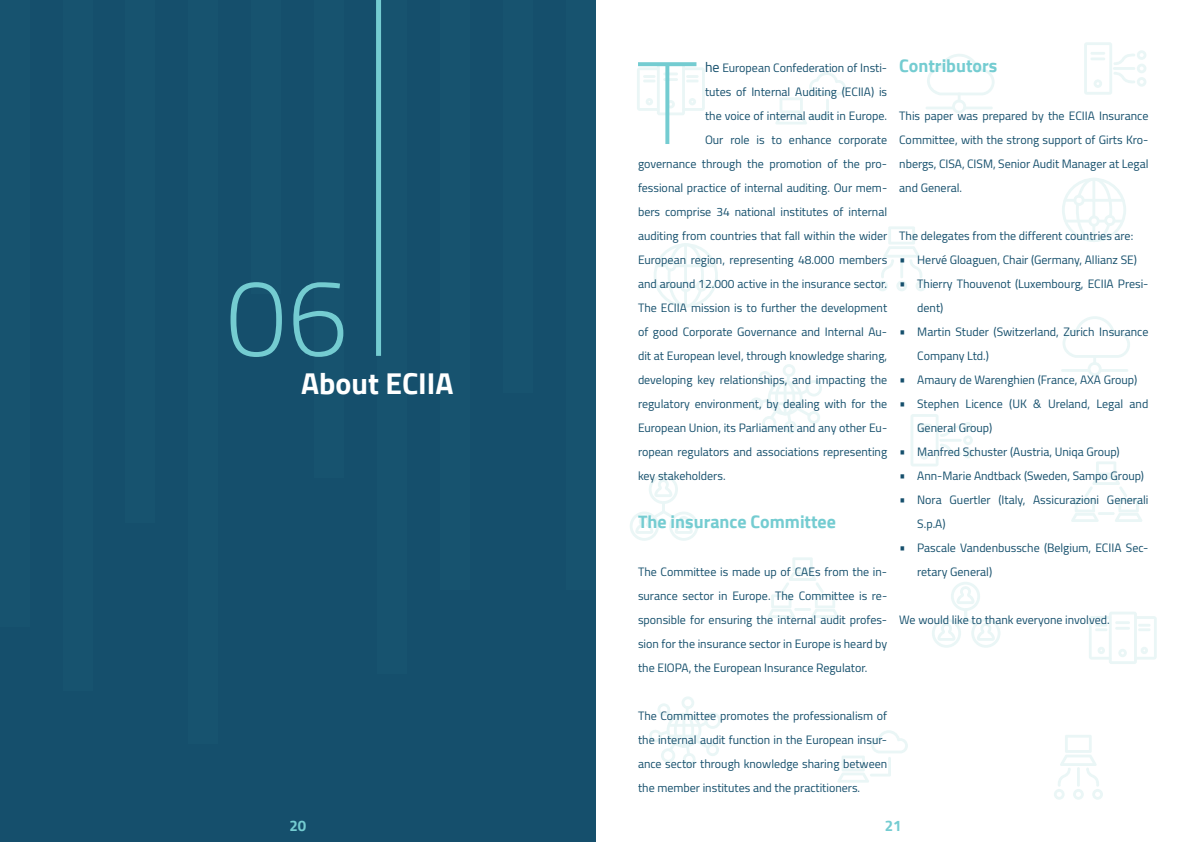
<style>
.page{position:relative;width:1191px;height:842px;background:#fff}
.page>*{position:absolute;margin:0;border:0;box-sizing:border-box;transform-origin:0 0}
.t1{font:200 116.9px "Cairo";color:#74ccd1}
.t2{font:300 110px "Cairo";color:#74ccd1}
.t3{font:700 30px "Cairo";color:#fff}
.t4{font:700 18px "Cairo";color:#74ccd1}
.t5{font:700 15px "Cairo";color:#74ccd1}
.t6{font:12px/24px "Cairo";color:#154f6c}
.s1{font-size:14px}
</style>
<div class="page">
<hr style="left:925px;top:107px;width:30px;height:2px;background:#eaf6f6">
<svg style="left:927px;top:54px;width:67px;height:60px"></svg>
<hr style="left:1061px;top:369px;width:29px;height:3px;background:#eaf6f6">
<svg style="left:1063px;top:316px;width:67px;height:60px"></svg>
<svg style="left:775px;top:72px;width:71px;height:52px"></svg>
<svg style="left:837px;top:730px;width:71px;height:53px"></svg>
<svg style="left:768px;top:557px;width:71px;height:61px"></svg>
<hr style="left:794px;top:608px;width:17px;height:3px;background:#eaf6f6">
<svg style="left:1071px;top:461px;width:71px;height:61px"></svg>
<hr style="left:1097px;top:512px;width:17px;height:3px;background:#eaf6f6">
<svg style="left:654px;top:243px;width:64px;height:64px"></svg>
<svg style="left:1062px;top:178px;width:64px;height:64px"></svg>
<svg style="left:1089px;top:612px;width:67px;height:52px"></svg>
<svg style="left:637px;top:63px;width:68px;height:52px"></svg>
<svg style="left:750px;top:364px;width:72px;height:69px"></svg>
<svg style="left:649px;top:696px;width:72px;height:70px"></svg>
<svg style="left:932px;top:582px;width:68px;height:66px"></svg>
<svg style="left:630px;top:475px;width:68px;height:66px"></svg>
<svg style="left:911px;top:414px;width:61px;height:52px"></svg>
<svg style="left:1084px;top:42px;width:62px;height:53px"></svg>
<svg style="left:1054px;top:735px;width:49px;height:65px"></svg>
<svg style="left:877px;top:226px;width:49px;height:65px"></svg>
<div style="left:0;top:0;width:595px;height:842px;background:#154f6c"></div>
<div style="left:0;top:0;width:29px;height:626px;background:#17536f"></div>
<div style="left:63px;top:0;width:29px;height:690px;background:#17536f"></div>
<div style="left:189px;top:0;width:29px;height:743px;background:#17536f"></div>
<div style="left:377px;top:0;width:30px;height:674px;background:#17536f"></div>
<div style="left:126px;top:0;width:29px;height:523px;background:#17536f"></div>
<div style="left:252px;top:0;width:29px;height:293px;background:#17536f"></div>
<div style="left:503px;top:0;width:29px;height:393px;background:#17536f"></div>
<div style="left:314px;top:0;width:30px;height:478px;background:#17536f"></div>
<div style="left:440px;top:0;width:30px;height:590px;background:#17536f"></div>
<div style="left:566px;top:0;width:29px;height:590px;background:#17536f"></div>
<div style="left:376px;top:0;width:5px;height:356px;background:#74ccd1"></div>
<h2 class="t2" style="left:225px;top:227px;width:125px">06</h2>
<h2 class="t2" style="left:287px;top:227px;width:63px">0</h2>
<h3 class="t3" style="left:308px;top:366px;width:154px">About EC IA</h3>
<h3 class="t3" style="left:301px;top:366px;width:154px">About ECIIA</h3>
<p class="t5" style="left:289px;top:816px;width:18px">20</p>
<h1 class="t1" style="left:636px;top:9px;width:63px">T</h1>
<p class="t6" style="left:705px;top:56px;width:184px"><span class="s1">he</span> European Confederation of Insti-</p>
<p class="t6" style="left:705px;top:80px;width:184px">tutes of Internal Auditing (ECIIA) is</p>
<p class="t6" style="left:705px;top:104px;width:184px">the voice of internal audit in Europe.</p>
<p class="t6" style="left:705px;top:128px;width:184px">Our role is to enhance corporate</p>
<p class="t6" style="left:638px;top:152px;width:251px">governance through the promotion of the pro-</p>
<p class="t6" style="left:638px;top:176px;width:251px">fessional practice of internal auditing. Our mem-</p>
<p class="t6" style="left:638px;top:200px;width:251px">bers comprise 34 national institutes of internal</p>
<p class="t6" style="left:638px;top:224px;width:251px">auditing from countries that fall within the wider</p>
<p class="t6" style="left:638px;top:248px;width:251px">European region, representing 48.000 members</p>
<p class="t6" style="left:638px;top:272px;width:251px">and around 12.000 active in the insurance sector.</p>
<p class="t6" style="left:638px;top:296px;width:251px">The ECIIA mission is to further the development</p>
<p class="t6" style="left:638px;top:320px;width:251px">of good Corporate Governance and Internal Au-</p>
<p class="t6" style="left:638px;top:344px;width:251px">dit at European level, through knowledge sharing,</p>
<p class="t6" style="left:638px;top:368px;width:251px">developing key relationships, and impacting the</p>
<p class="t6" style="left:638px;top:392px;width:251px">regulatory environment, by dealing with for the</p>
<p class="t6" style="left:638px;top:416px;width:251px">European Union, its Parliament and any other Eu-</p>
<p class="t6" style="left:638px;top:440px;width:251px">ropean regulators and associations representing</p>
<p class="t6" style="left:638px;top:464px;width:89px">key stakeholders.</p>
<h3 class="t4" style="left:638px;top:511px;width:199px">The insurance Committee</h3>
<p class="t6" style="left:638px;top:560px;width:251px;text-align:justify">The Committee is made up of CAEs from the in&shy;surance sector in Europe. The Committee is re&shy;sponsible for ensuring the internal audit profes&shy;sion for the insurance sector in Europe is heard by the EIOPA, the European Insurance Regulator.</p>
<p class="t6" style="left:638px;top:704px;width:251px;text-align:justify">The Committee promotes the professionalism of the internal audit function in the European insur&shy;ance sector through knowledge sharing between the member institutes and the practitioners.</p>
<h3 class="t4" style="left:899px;top:55px;width:100px">Contributors</h3>
<p class="t6" style="left:899px;top:104px;width:251px;text-align:justify">This paper was prepared by the ECIIA Insurance Committee, with the strong support of Girts Kro&shy;nbergs, CISA, CISM, Senior Audit Manager at Legal and General.</p>
<p class="t6" style="left:899px;top:224px;width:235px">The delegates from the different countries are:</p>
<p class="t6" style="left:899px;top:248px;width:239px"><span class="s1">•</span> Hervé Gloaguen, Chair (Germany, Allianz SE)</p>
<p class="t6" style="left:917px;top:272px;width:233px;text-indent:-18px"><span class="s1">•</span> Thierry Thouvenot (Luxembourg, ECIIA Presi&shy;dent)</p>
<p class="t6" style="left:917px;top:320px;width:233px;text-indent:-18px"><span class="s1">•</span> Martin Studer (Switzerland, Zurich Insurance<br>Company Ltd.)</p>
<p class="t6" style="left:899px;top:368px;width:239px"><span class="s1">•</span> Amaury de Warenghien (France, AXA Group)</p>
<p class="t6" style="left:917px;top:392px;width:233px;text-indent:-18px"><span class="s1">•</span> Stephen Licence (UK &amp; Ureland, Legal and<br>General Group)</p>
<p class="t6" style="left:899px;top:440px;width:222px"><span class="s1">•</span> Manfred Schuster (Austria, Uniqa Group)</p>
<p class="t6" style="left:899px;top:464px;width:246px"><span class="s1">•</span> Ann-Marie Andtback (Sweden, Sampo Group)</p>
<p class="t6" style="left:917px;top:488px;width:233px;text-indent:-18px"><span class="s1">•</span> Nora Guertler (Italy, Assicurazioni Generali<br>S.p.A)</p>
<p class="t6" style="left:917px;top:536px;width:233px;text-indent:-18px"><span class="s1">•</span> Pascale Vandenbussche (Belgium, ECIIA Sec&shy;retary General)</p>
<p class="t6" style="left:899px;top:608px;width:212px">We would like to thank everyone involved.</p>
<p class="t5" style="left:885px;top:816px;width:18px">21</p>
</div>
